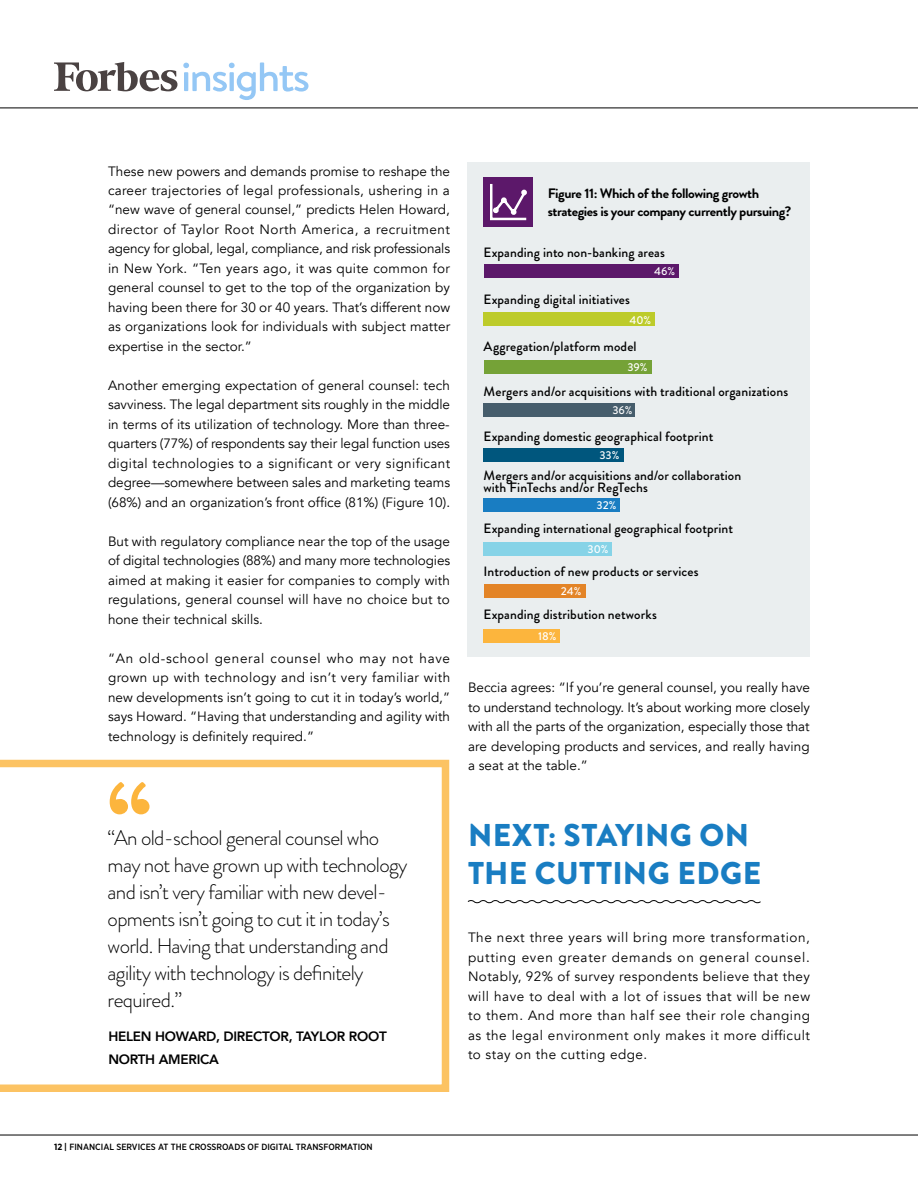
<style>
.page{position:relative;width:918px;height:1188px;background:#fff}
.page>*{position:absolute;margin:0;border:0;box-sizing:border-box;transform-origin:0 0}
.t1{font:900 108px "Brandon Grotesque";color:#fcb53d}
.t2{font:900 31.5px/37.8px "Brandon Grotesque";letter-spacing:.01em;color:#197dc2}
.t3{font:300 21px/27px "Brandon Grotesque";letter-spacing:-.03em;color:#000}
.t4{font:700 13.65px/17.4px "Brandon Grotesque";letter-spacing:-.03em;color:#000;scale:1.05 1}
.t5{font:13.5px/19.5px "Avenir";letter-spacing:.005em;color:#000;text-align:justify}
.t6{font:500 13.5px/12px "Brandon Grotesque";letter-spacing:.01em;color:#000}
.t7{font:800 13.5px/22.5px "Avenir";letter-spacing:-.02em;color:#000}
.t8{font:500 11.1px "Brandon Text";color:#fff}
.t9{font:500 9px "Gotham Narrow";color:#000}
.s1{font-weight:700}
</style>
<div class="page">
<hr style="left:0;top:1135px;width:918px;height:1px;background:#000">
<hr style="left:0;top:108px;width:918px;height:1px;background:#000">
<svg style="left:54px;top:62px;width:123px;height:29px"></svg>
<svg style="left:183px;top:62px;width:126px;height:38px"></svg>
<svg style="left:467px;top:900px;width:294px;height:4px"></svg>
<div style="left:468px;top:162px;width:342px;height:494px;background:#e5eaeb"></div>
<div style="left:484px;top:177px;width:49px;height:50px;background:#5c186a"></div>
<div style="left:484px;top:404px;width:151px;height:13px;background:#465d6c"></div>
<div style="left:484px;top:584px;width:102px;height:14px;background:#e38427"></div>
<div style="left:484px;top:313px;width:171px;height:13px;background:#bdcb2a"></div>
<div style="left:484px;top:498px;width:136px;height:13px;background:#197dc2"></div>
<div style="left:484px;top:449px;width:140px;height:13px;background:#00567d"></div>
<div style="left:484px;top:629px;width:76px;height:14px;background:#fcb53d"></div>
<div style="left:484px;top:264px;width:195px;height:13px;background:#5c186a"></div>
<div style="left:484px;top:360px;width:168px;height:13px;background:#75a237"></div>
<div style="left:484px;top:542px;width:128px;height:14px;background:#86d3e7"></div>
<svg style="left:490px;top:183px;width:37px;height:38px"></svg>
<svg style="left:0;top:760px;width:449px;height:332px"></svg>
<p class="t5" style="left:108px;top:161px;width:344px">These new powers and demands promise to reshape the career trajectories of legal professionals, ushering in a “new wave of general counsel,” predicts Helen Howard, director of Taylor Root North America, a recruitment agency for global, legal, compliance, and risk professionals in New York. “Ten years ago, it was quite common for general counsel to get to the top of the organization by having been there for 30 or 40 years. That’s different now as organizations look for individuals with subject matter expertise in the sector.”</p>
<p class="t5" style="left:108px;top:376px;width:344px">Another emerging expectation of general counsel: tech savviness. The legal department sits roughly in the middle in terms of its utilization of technology. More than three&shy;quarters (77%) of respondents say their legal function uses digital technologies to a significant or very significant degree—somewhere between sales and marketing teams (68%) and an organization’s front office (81%) (Figure 10).</p>
<p class="t5" style="left:108px;top:532px;width:344px">But with regulatory compliance near the top of the usage of digital technologies (88%) and many more technologies aimed at making it easier for companies to comply with regulations, general counsel will have no choice but to hone their technical skills.</p>
<p class="t5" style="left:108px;top:649px;width:344px">“An old-school general counsel who may not have grown up with technology and isn’t very familiar with new developments isn’t going to cut it in today’s world,” says Howard. “Having that understanding and agility with technology is definitely required.”</p>
<h1 class="t1" style="left:108px;top:745px;width:45px">“</h1>
<p class="t3" style="left:108px;top:825px;width:301px">“An old-school general counsel who may not have grown up with technology and isn’t very familiar with new devel&shy;opments isn’t going to cut it in today’s world. Having that understanding and agility with technology is definitely required.”</p>
<p class="t7" style="left:108px;top:1025px;width:280px">HELEN HOWARD, DIRECTOR, TAYLOR ROOT<br>NORTH AMERICA</p>
<p class="t4" style="left:548px;top:185px;width:234px">Figure 11: Which of the following growth strategies is your company currently pursuing?</p>
<p class="t6" style="left:484px;top:247px;width:183px">Expanding into non-banking areas</p>
<p class="t6" style="left:484px;top:294px;width:148px">Expanding digital initiatives</p>
<p class="t8" style="left:654px;top:263px;width:23px">46%</p>
<p class="t8" style="left:630px;top:312px;width:23px">40%</p>
<p class="t6" style="left:484px;top:341px;width:155px">Aggregation/platform model</p>
<p class="t8" style="left:627px;top:359px;width:22px">39%</p>
<p class="t6" style="left:484px;top:386px;width:306px">Mergers and/or acquisitions with traditional organizations</p>
<p class="t8" style="left:612px;top:403px;width:22px">36%</p>
<p class="t6" style="left:484px;top:431px;width:231px">Expanding domestic geographical footprint</p>
<p class="t8" style="left:599px;top:448px;width:22px">33%</p>
<p class="t6" style="left:484px;top:470px;width:259px">Mergers and/or acquisitions and/or collaboration with FinTechs and/or RegTechs</p>
<p class="t8" style="left:597px;top:497px;width:21px">32%</p>
<p class="t6" style="left:484px;top:523px;width:251px">Expanding international geographical footprint</p>
<p class="t8" style="left:588px;top:542px;width:22px">30%</p>
<p class="t6" style="left:484px;top:565px;width:216px">Introduction of new products or services</p>
<p class="t8" style="left:561px;top:584px;width:22px">24%</p>
<p class="t6" style="left:484px;top:609px;width:175px">Expanding distribution networks</p>
<p class="t8" style="left:538px;top:629px;width:20px">18%</p>
<p class="t5" style="left:468px;top:678px;width:344px">Beccia agrees: “If you’re general counsel, you really have to understand technology. It’s about working more closely with all the parts of the organization, especially those that are developing products and services, and really having a seat at the table.”</p>
<h2 class="t2" style="left:468px;top:817px;width:294px">NEXT: STAYING ON<br>THE CUTTING EDGE</h2>
<p class="t5" style="left:468px;top:928px;width:344px">The next three years will bring more transformation, putting even greater demands on general counsel.<br>Notably, 92% of survey respondents believe that they will have to deal with a lot of issues that will be new to them. And more than half see their role changing as the legal environment only makes it more difficult to stay on the cutting edge.</p>
<p class="t9" style="left:54px;top:1141px;width:320px"><span class="s1">12 |</span> FINANCIAL SERVICES AT THE CROSSROADS OF DIGITAL TRANSFORMATION</p>
</div>
